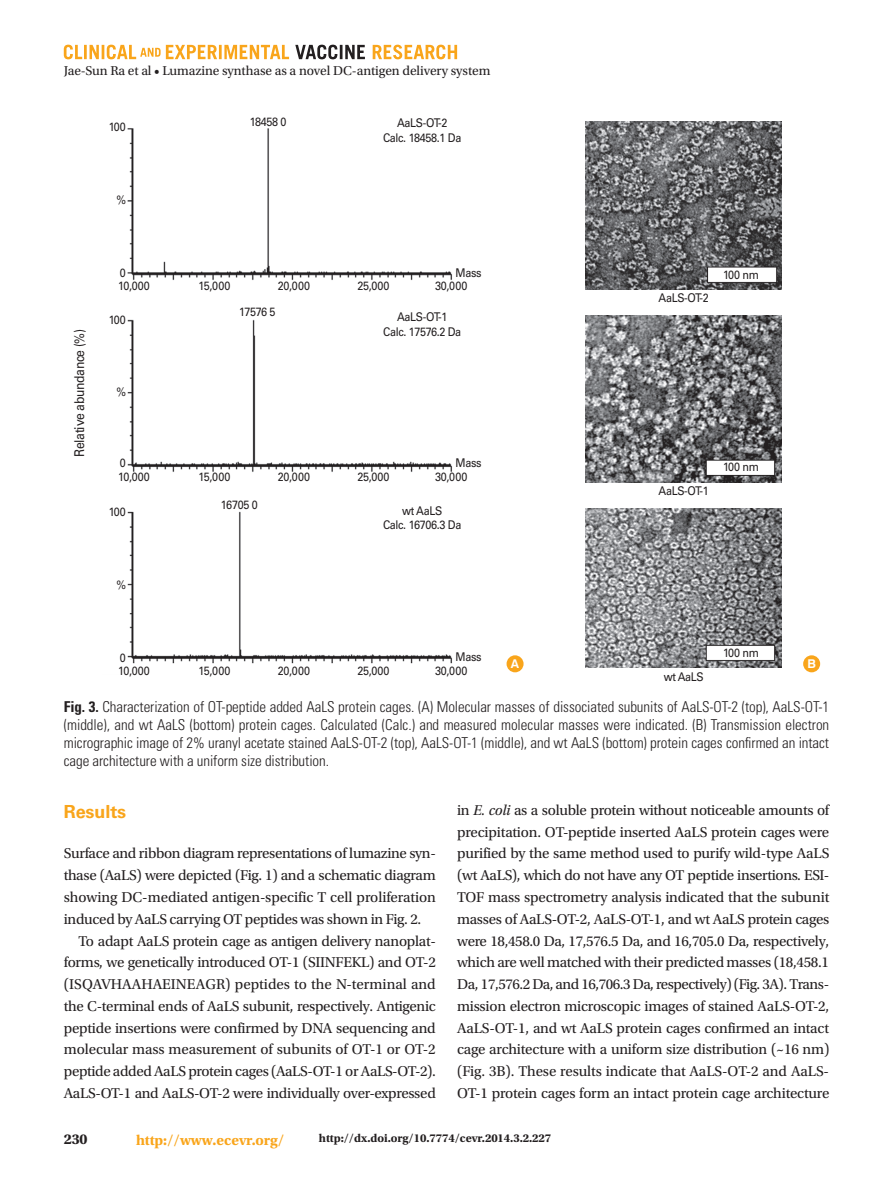
<style>
.page{position:relative;width:893px;height:1191px;background:#fff}
.page>*{position:absolute;margin:0;border:0;box-sizing:border-box;transform-origin:0 0}
.CVER_대제목{font:700 18px "Univers LT Std";letter-spacing:-.005em;color:#f9a51b}
.CVER_본문{font:15px/21.8px "Utopia Std";letter-spacing:-.015em;color:#231f20;text-align:justify}
.CVER_표그림캡션{font:300 condensed 15px/18px "Univers LT Std";letter-spacing:-.005em;color:#231f20;text-align:justify}
.t1{font:700 15px "Utopia Std";letter-spacing:-.005em;color:#f9a51b}
.t2{font:700 15px "Utopia Std";color:#231f20}
.t3{font:13.5px "Utopia Std";letter-spacing:-.005em;color:#231f20}
.CVER_그림지문{font:13.5px "Univers LT Std";letter-spacing:-.03em;color:#231f20;scale:.9 1}
.t4{font:700 12.15px "Swiss 721 BT";color:#fff}
.CVER_그림지문-2{font:12px "Univers LT Std";letter-spacing:-.03em;color:#231f20;scale:.9 1}
.t5{font:700 12px "Utopia Std";letter-spacing:-.005em;color:#231f20}
.s1{font-weight:700}
.s2{font-style:italic}
</style>
<div class="page">
<svg style="left:373px;top:45px;width:84px;height:14px"></svg>
<svg style="left:295px;top:45px;width:70px;height:14px"></svg>
<svg style="left:64px;top:45px;width:225px;height:14px"></svg>
<img style="left:586px;top:122px;width:196px;height:168px">
<img style="left:586px;top:315px;width:196px;height:167px">
<img style="left:586px;top:509px;width:196px;height:158px">
<div style="left:507px;top:655px;width:17px;height:17px;background:#f9a51b;border-radius:50%"></div>
<div style="left:803px;top:655px;width:17px;height:17px;background:#f9a51b;border-radius:50%"></div>
<img style="left:127px;top:128px;width:325px;height:536px">
<p class="t3" style="left:64px;top:63px;width:428px">Jae-Sun Ra et al • Lumazine synthase as a novel DC-antigen delivery system</p>
<p class="CVER_그림지문-2" style="left:109px;top:120px;width:21px">100</p>
<p class="CVER_그림지문-2" style="left:116px;top:193px;width:12px">%</p>
<p class="CVER_그림지문-2" style="left:250px;top:115px;width:43px">18458 0</p>
<p class="CVER_그림지문-2" style="left:397px;top:116px;width:57px">AaLS-OT-2</p>
<p class="CVER_그림지문-2" style="left:383px;top:130px;width:89px">Calc. 18458.1 Da</p>
<p class="CVER_그림지문" style="left:71px;top:456px;width:143px;rotate:-90deg">Relative abundance (%)</p>
<p class="CVER_그림지문-2" style="left:120px;top:266px;width:8px">0</p>
<p class="CVER_그림지문-2" style="left:455px;top:266px;width:30px">Mass</p>
<p class="CVER_그림지문-2" style="left:118px;top:279px;width:37px">10,000</p>
<p class="CVER_그림지문-2" style="left:198px;top:279px;width:37px">15,000</p>
<p class="CVER_그림지문-2" style="left:278px;top:279px;width:37px">20,000</p>
<p class="CVER_그림지문-2" style="left:357px;top:279px;width:37px">25,000</p>
<p class="CVER_그림지문-2" style="left:435px;top:279px;width:37px">30,000</p>
<p class="CVER_그림지문-2" style="left:109px;top:312px;width:21px">100</p>
<p class="CVER_그림지문-2" style="left:116px;top:384px;width:12px">%</p>
<p class="CVER_그림지문-2" style="left:120px;top:456px;width:8px">0</p>
<p class="CVER_그림지문-2" style="left:239px;top:304px;width:42px">17576 5</p>
<p class="CVER_그림지문-2" style="left:397px;top:310px;width:57px">AaLS-OT-1</p>
<p class="CVER_그림지문-2" style="left:383px;top:324px;width:88px">Calc. 17576.2 Da</p>
<p class="CVER_그림지문-2" style="left:455px;top:456px;width:30px">Mass</p>
<p class="CVER_그림지문-2" style="left:118px;top:469px;width:37px">10,000</p>
<p class="CVER_그림지문-2" style="left:198px;top:469px;width:37px">15,000</p>
<p class="CVER_그림지문-2" style="left:278px;top:469px;width:37px">20,000</p>
<p class="CVER_그림지문-2" style="left:357px;top:469px;width:37px">25,000</p>
<p class="CVER_그림지문-2" style="left:435px;top:469px;width:37px">30,000</p>
<p class="CVER_그림지문-2" style="left:109px;top:504px;width:21px">100</p>
<p class="CVER_그림지문-2" style="left:116px;top:577px;width:12px">%</p>
<p class="CVER_그림지문-2" style="left:221px;top:497px;width:43px">16705 0</p>
<p class="CVER_그림지문-2" style="left:402px;top:504px;width:46px">wt AaLS</p>
<p class="CVER_그림지문-2" style="left:383px;top:518px;width:89px">Calc. 16706.3 Da</p>
<p class="CVER_그림지문-2" style="left:659px;top:291px;width:57px">AaLS-OT-2</p>
<p class="CVER_그림지문-2" style="left:723px;top:267px;width:42px">100 nm</p>
<p class="CVER_그림지문-2" style="left:659px;top:483px;width:57px">AaLS-OT-1</p>
<p class="CVER_그림지문-2" style="left:723px;top:460px;width:42px">100 nm</p>
<p class="CVER_그림지문-2" style="left:723px;top:645px;width:42px">100 nm</p>
<p class="CVER_그림지문-2" style="left:455px;top:650px;width:30px">Mass</p>
<p class="CVER_표그림캡션" style="left:64px;top:698px;width:767px"><span class="s1">Fig. 3.</span> Characterization of OT-peptide added AaLS protein cages. (A) Molecular masses of dissociated subunits of AaLS-OT-2 (top), AaLS-OT-1 (middle), and wt AaLS (bottom) protein cages. Calculated (Calc.) and measured molecular masses were indicated. (B) Transmission electron micrographic image of 2% uranyl acetate stained AaLS-OT-2 (top), AaLS-OT-1 (middle), and wt AaLS (bottom) protein cages confirmed an intact cage architecture with a uniform size distribution.</p>
<p class="CVER_그림지문-2" style="left:120px;top:650px;width:8px">0</p>
<p class="t4" style="left:511px;top:656px;width:10px">A</p>
<p class="t4" style="left:807px;top:656px;width:10px">B</p>
<p class="CVER_그림지문-2" style="left:118px;top:663px;width:37px">10,000</p>
<p class="CVER_그림지문-2" style="left:198px;top:663px;width:37px">15,000</p>
<p class="CVER_그림지문-2" style="left:278px;top:663px;width:37px">20,000</p>
<p class="CVER_그림지문-2" style="left:357px;top:663px;width:37px">25,000</p>
<p class="CVER_그림지문-2" style="left:435px;top:663px;width:37px">30,000</p>
<p class="CVER_그림지문-2" style="left:664px;top:669px;width:46px">wt AaLS</p>
<p class="CVER_대제목" style="left:64px;top:800px;width:64px">Results</p>
<p class="CVER_본문" style="left:64px;top:843px;width:374px">Surface and ribbon diagram representations of lumazine syn&shy;thase (AaLS) were depicted (Fig. 1) and a schematic diagram showing DC-mediated antigen-specific T cell proliferation induced by AaLS carrying OT peptides was shown in Fig. 2.</p>
<p class="CVER_본문" style="left:64px;top:930px;width:374px;text-indent:15px">To adapt AaLS protein cage as antigen delivery nanoplat&shy;forms, we genetically introduced OT-1 (SIINFEKL) and OT-2 (ISQAVHAAHAEINEAGR) peptides to the N-terminal and the C-terminal ends of AaLS subunit, respectively. Antigenic peptide insertions were confirmed by DNA sequencing and molecular mass measurement of subunits of OT-1 or OT-2 peptide added AaLS protein cages (AaLS-OT-1 or AaLS-OT-2).<br>AaLS-OT-1 and AaLS-OT-2 were individually over-expressed</p>
<p class="CVER_본문" style="left:457px;top:799px;width:374px;text-align:left">in <span class="s2">E. coli</span> as a soluble protein without noticeable amounts of precipitation. OT-peptide inserted AaLS protein cages were purified by the same method used to purify wild-type AaLS (wt AaLS), which do not have any OT peptide insertions. ESI-TOF mass spectrometry analysis indicated that the subunit masses of AaLS-OT-2, AaLS-OT-1, and wt AaLS protein cages were 18,458.0 Da, 17,576.5 Da, and 16,705.0 Da, respectively, which are well matched with their predicted masses (18,458.1<br>Da, 17,576.2 Da, and 16,706.3 Da, respectively) (Fig. 3A). Trans&shy;mission electron microscopic images of stained AaLS-OT-2, AaLS-OT-1, and wt AaLS protein cages confirmed an intact cage architecture with a uniform size distribution (~16 nm) (Fig. 3B). These results indicate that AaLS-OT-2 and AaLS-OT-1 protein cages form an intact protein cage architecture</p>
<p class="t2" style="left:64px;top:1130px;width:25px">230</p>
<p class="t1" style="left:136px;top:1131px;width:150px">http://www.ecevr.org/</p>
<p class="t5" style="left:319px;top:1131px;width:234px">http://dx.doi.org/10.7774/cevr.2014.3.2.227</p>
</div>
